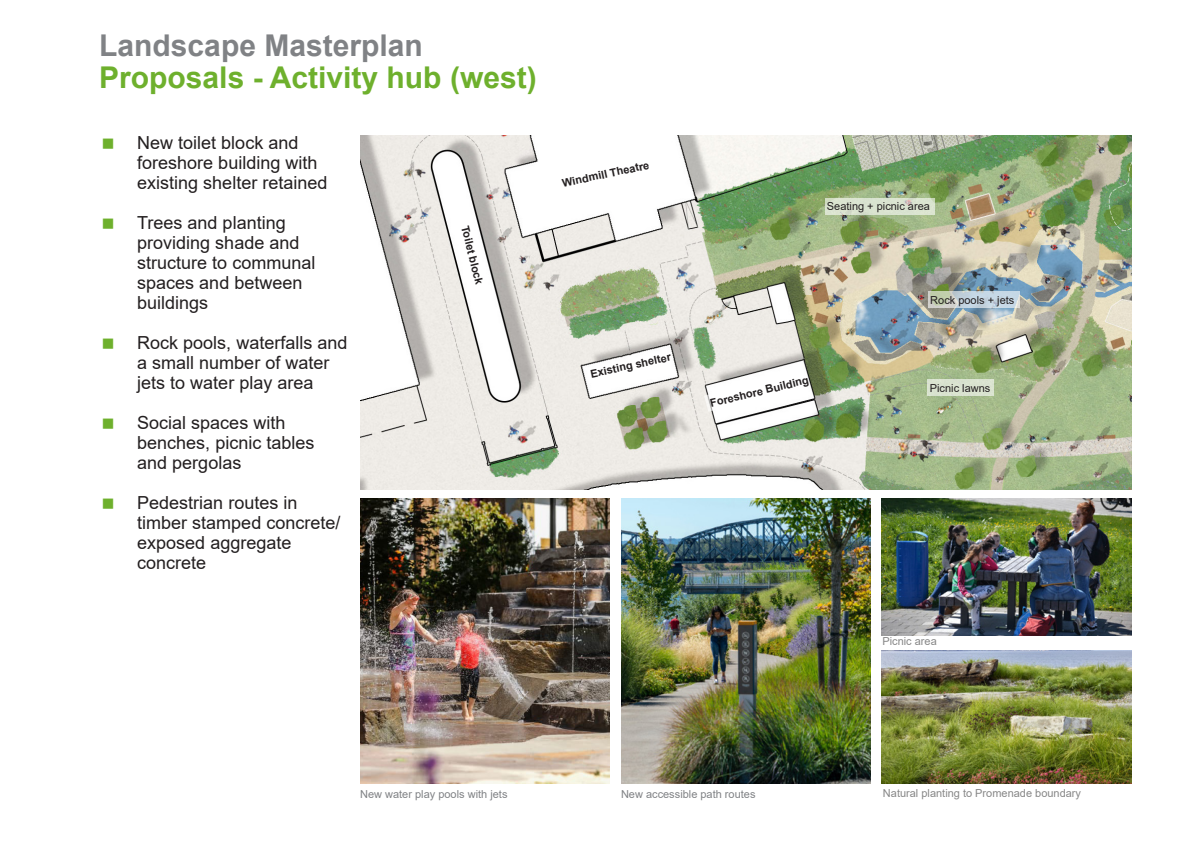
<style>
.page{position:relative;width:1191px;height:842px;background:#fff}
.page>*{position:absolute;margin:0;border:0;box-sizing:border-box;transform-origin:0 0}
.Heading_1__16_18pt{font:700 30px/32px "Arial";color:#6eb02d}
.t1{font:18px/20px "Arial";color:#231f20}
.t2{font:700 11px "Arial";color:#231f20}
.Caption__7_8pt{font:11px "Arial";color:#808285}
.Main_Text__9_12pt{font:11px "Arial";color:#878787}
.t3{font:11px "Arial";color:#231f20}
.s1{color:#808285}
</style>
<div class="page">
<img style="left:882px;top:499px;width:249px;height:136px">
<img style="left:882px;top:650px;width:249px;height:134px">
<img style="left:360px;top:136px;width:771px;height:354px">
<img style="left:360px;top:499px;width:249px;height:285px">
<svg style="left:704px;top:371px;width:97px;height:41px"></svg>
<svg style="left:456px;top:217px;width:39px;height:98px"></svg>
<svg style="left:554px;top:156px;width:98px;height:36px"></svg>
<svg style="left:928px;top:291px;width:91px;height:16px"></svg>
<div style="left:824px;top:198px;width:110px;height:17px;background:#dae4d0"></div>
<div style="left:927px;top:379px;width:67px;height:17px;background:#d9e3d0"></div>
<img style="left:621px;top:499px;width:249px;height:285px">
<p class="Heading_1__16_18pt" style="left:99px;top:30px;width:439px"><span class="s1">Landscape Masterplan<br></span>Proposals - Activity hub (west)</p>
<p class="t1" style="left:137px;top:133px;width:192px">New toilet block and foreshore building with existing shelter retained</p>
<p class="t1" style="left:137px;top:213px;width:180px">Trees and planting providing shade and structure to communal spaces and between buildings</p>
<p class="t1" style="left:137px;top:333px;width:212px">Rock pools, waterfalls and a small number of water jets to water play area</p>
<p class="t1" style="left:137px;top:413px;width:179px">Social spaces with benches, picnic tables and pergolas</p>
<p class="t1" style="left:137px;top:493px;width:205px">Pedestrian routes in timber stamped concrete/ exposed aggregate concrete</p>
<p class="t2" style="left:472px;top:224px;width:62px;rotate:76deg">Toilet block</p>
<p class="t2" style="left:561px;top:176px;width:90px;rotate:-12deg">Windmill Theatre</p>
<p class="t2" style="left:589px;top:366px;width:83px;rotate:-12deg">Existing shelter</p>
<p class="t3" style="left:827px;top:198px;width:105px">Seating + picnic area</p>
<p class="t2" style="left:708px;top:395px;width:102px;rotate:-13deg">Foreshore Building</p>
<p class="t3" style="left:930px;top:292px;width:86px">Rock pools + jets</p>
<p class="t3" style="left:930px;top:380px;width:62px">Picnic lawns</p>
<p class="Main_Text__9_12pt" style="left:882px;top:634px;width:56px">Picnic area</p>
<p class="Caption__7_8pt" style="left:360px;top:786px;width:149px">New water play pools with jets</p>
<p class="Caption__7_8pt" style="left:621px;top:786px;width:136px">New accessible path routes</p>
<p class="Main_Text__9_12pt" style="left:883px;top:786px;width:200px">Natural planting to Promenade boundary</p>
</div>
